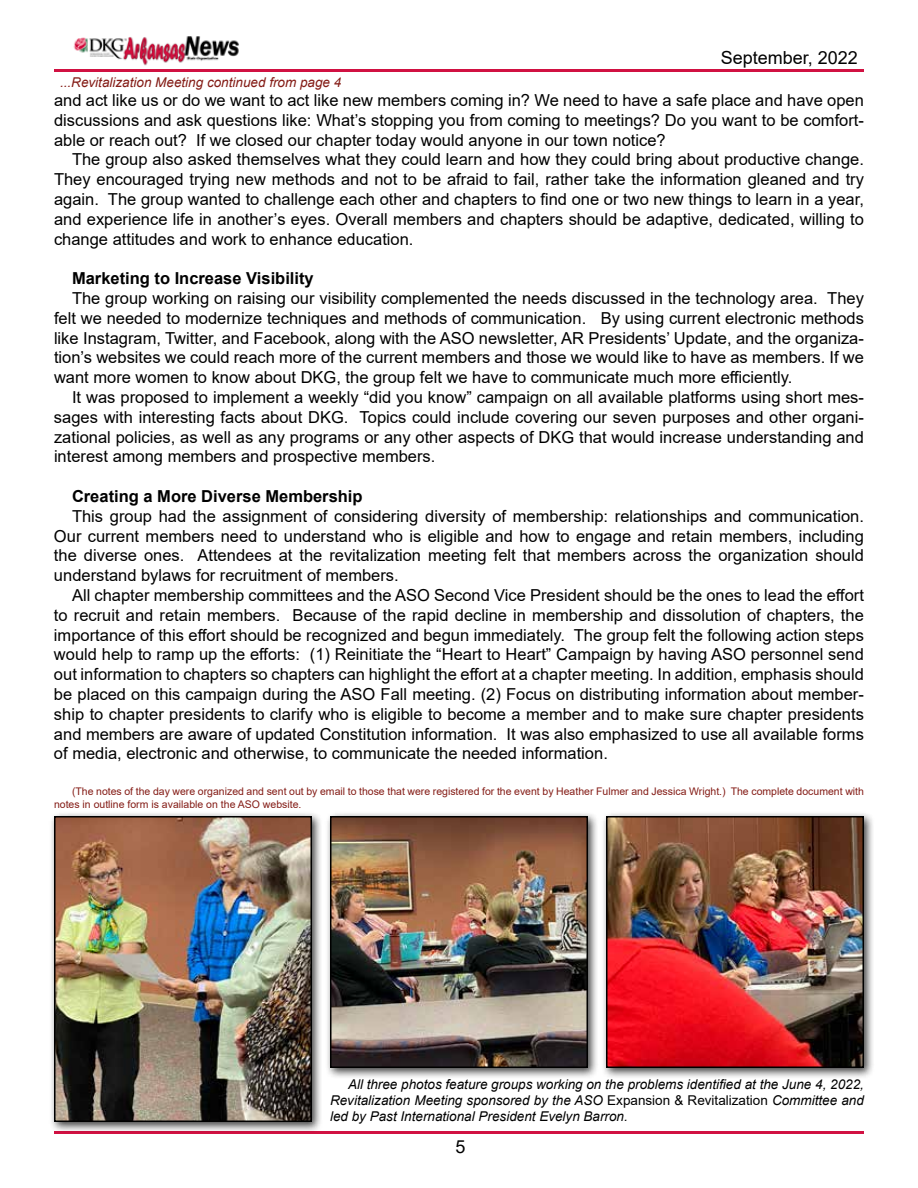
<style>
.page{position:relative;width:918px;height:1188px;background:#fff}
.page>*{position:absolute;margin:0;border:0;box-sizing:border-box;transform-origin:0 0}
.t1{font:18px "Arial";color:#000}
.t2{font:16.5px/19.8px "Arial";color:#000;text-align:justify}
.t3{font:700 16.5px "Arial";color:#000}
.t4{font:italic 13.5px/16.2px "Arial";color:#000;text-align:justify}
.t5{font:italic 13.5px "Arial";color:#841c16}
.t6{font:10.5px/12.6px "Arial";color:#841c16}
.s1{font-style:normal}
</style>
<div class="page">
<img style="left:73px;top:36px;width:166px;height:30px">
<hr style="left:54px;top:69px;width:810px;height:3px;background:#d11142">
<hr style="left:54px;top:1131px;width:810px;height:3px;background:#d11142">
<div style="left:601px;top:811px;width:274px;height:268px;background:#000;opacity:.75"></div>
<img style="left:609px;top:819px;width:252px;height:246px">
<div style="left:606px;top:816px;width:258px;height:252px;border:2px solid #000"></div>
<div style="left:325px;top:811px;width:274px;height:268px;background:#000;opacity:.75"></div>
<img style="left:333px;top:819px;width:252px;height:246px">
<div style="left:330px;top:816px;width:258px;height:252px;border:2px solid #000"></div>
<div style="left:49px;top:811px;width:274px;height:322px;background:#000;opacity:.75"></div>
<img style="left:57px;top:819px;width:252px;height:300px">
<div style="left:54px;top:816px;width:258px;height:306px;border:2px solid #000"></div>
<p class="t5" style="left:60px;top:74px;width:283px">...Revitalization Meeting continued from page 4</p>
<p class="t1" style="left:721px;top:45px;width:139px">September, 2022</p>
<p class="t2" style="left:54px;top:90px;width:812px">and act like us or do we want to act like new members coming in? We need to have a safe place and have open discussions and ask questions like: What’s stopping you from coming to meetings? Do you want to be comfort&shy;able or reach out? If we closed our chapter today would anyone in our town notice?</p>
<p class="t2" style="left:54px;top:150px;width:812px;text-indent:18px">The group also asked themselves what they could learn and how they could bring about productive change.<br>They encouraged trying new methods and not to be afraid to fail, rather take the information gleaned and try again. The group wanted to challenge each other and chapters to find one or two new things to learn in a year, and experience life in another’s eyes. Overall members and chapters should be adaptive, dedicated, willing to change attitudes and work to enhance education.</p>
<p class="t3" style="left:72px;top:267px;width:243px">Marketing to Increase Visibility</p>
<p class="t2" style="left:54px;top:288px;width:812px;text-indent:18px">The group working on raising our visibility complemented the needs discussed in the technology area. They felt we needed to modernize techniques and methods of communication. By using current electronic methods like Instagram, Twitter, and Facebook, along with the ASO newsletter, AR Presidents’ Update, and the organiza&shy;tion’s websites we could reach more of the current members and those we would like to have as members. If we want more women to know about DKG, the group felt we have to communicate much more efficiently.</p>
<p class="t2" style="left:54px;top:387px;width:812px;text-indent:18px">It was proposed to implement a weekly “did you know” campaign on all available platforms using short mes&shy;sages with interesting facts about DKG. Topics could include covering our seven purposes and other organi&shy;zational policies, as well as any programs or any other aspects of DKG that would increase understanding and interest among members and prospective members.</p>
<p class="t3" style="left:72px;top:484px;width:292px">Creating a More Diverse Membership</p>
<p class="t2" style="left:54px;top:506px;width:811px;text-indent:18px">This group had the assignment of considering diversity of membership: relationships and communication.<br>Our current members need to understand who is eligible and how to engage and retain members, including the diverse ones. Attendees at the revitalization meeting felt that members across the organization should understand bylaws for recruitment of members.</p>
<p class="t2" style="left:54px;top:585px;width:811px;text-indent:18px">All chapter membership committees and the ASO Second Vice President should be the ones to lead the effort to recruit and retain members. Because of the rapid decline in membership and dissolution of chapters, the importance of this effort should be recognized and begun immediately. The group felt the following action steps would help to ramp up the efforts: (1) Reinitiate the “Heart to Heart” Campaign by having ASO personnel send out information to chapters so chapters can highlight the effort at a chapter meeting. In addition, emphasis should be placed on this campaign during the ASO Fall meeting. (2) Focus on distributing information about member&shy;ship to chapter presidents to clarify who is eligible to become a member and to make sure chapter presidents and members are aware of updated Constitution information. It was also emphasized to use all available forms of media, electronic and otherwise, to communicate the needed information.</p>
<p class="t6" style="left:54px;top:785px;width:812px;text-indent:18px">(The notes of the day were organized and sent out by email to those that were registered for the event by Heather Fulmer and Jessica Wright.) The complete document with notes in outline form is available on the ASO website.</p>
<p class="t4" style="left:330px;top:1076px;width:535px;text-indent:18px">All three photos feature groups working on the problems identified at the June 4, 2022, Revitalization Meeting sponsored by the ASO <span class="s1">Expansion &amp; Revitalization</span> Committee and led by Past International President Evelyn Barron.</p>
<p class="t1" style="left:455px;top:1134px;width:12px">5</p>
</div>
